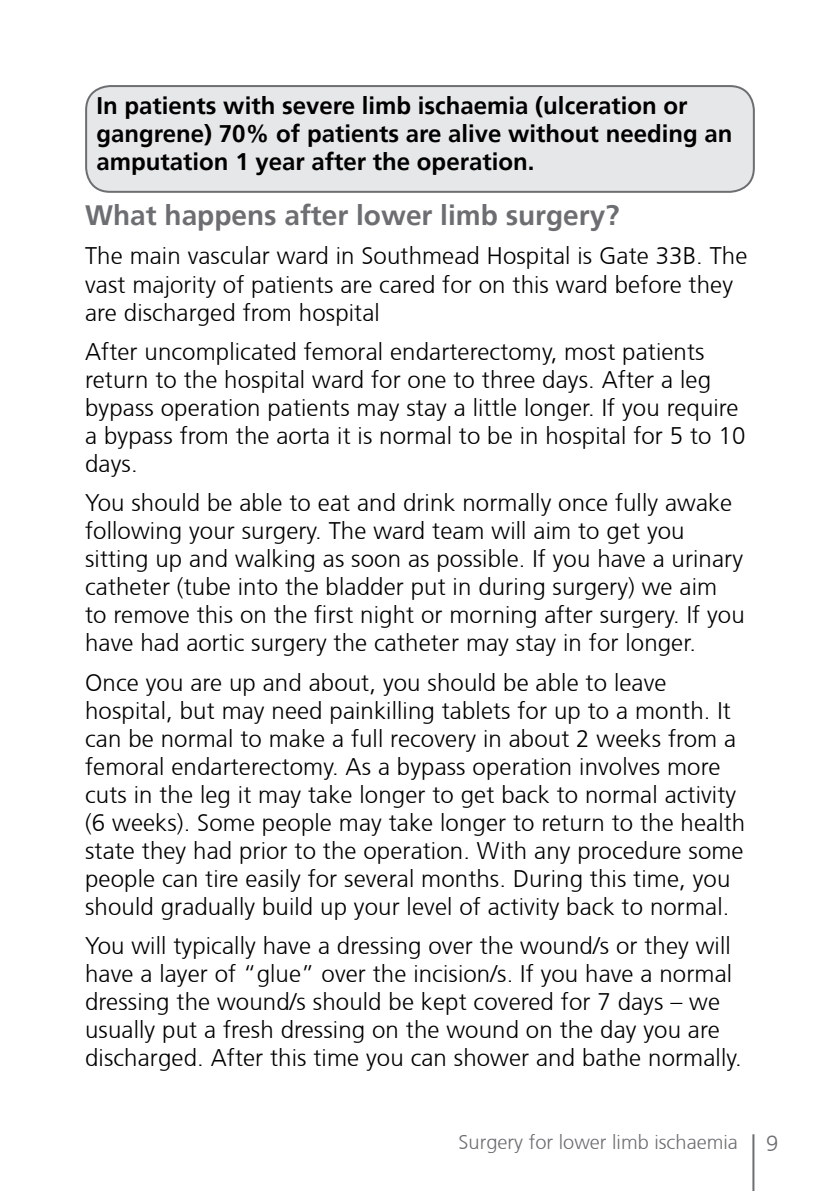
<style>
.page{position:relative;width:840px;height:1191px;background:#fff}
.page>*{position:absolute;margin:0;border:0;box-sizing:border-box;transform-origin:0 0}
.t1{font:700 28px "Frutiger";color:#6d6e71}
.t2{font:300 24px/28px "Frutiger CE";letter-spacing:.005em;color:#000}
.t3{font:700 24px/28px "Frutiger";color:#000}
.t4{font:300 22px "Frutiger CE";color:#6d6e71}
.t5{font:300 20px "Frutiger CE";color:#6d6e71}
</style>
<div class="page">
<div style="left:86px;top:86px;width:667px;height:106px;background:#e6e7e8;border-radius:24px"></div>
<div style="left:85px;top:85px;width:669px;height:108px;border:2px solid #6d6e71;border-radius:24px"></div>
<hr style="left:752px;top:1134px;width:2px;height:57px;background:#6d6e71">
<p class="t3" style="left:96px;top:92px;width:637px">In patients with severe limb ischaemia (ulceration or gangrene) 70% of patients are alive without needing an amputation 1 year after the operation.</p>
<p class="t1" style="left:85px;top:199px;width:535px">What happens after lower limb surgery?</p>
<p class="t2" style="left:85px;top:242px;width:663px">The main vascular ward in Southmead Hospital is Gate 33B. The vast majority of patients are cared for on this ward before they are discharged from hospital</p>
<p class="t2" style="left:85px;top:337px;width:661px">After uncomplicated femoral endarterectomy, most patients return to the hospital ward for one to three days. After a leg bypass operation patients may stay a little longer. If you require a bypass from the aorta it is normal to be in hospital for 5 to 10 days.</p>
<p class="t2" style="left:85px;top:489px;width:660px">You should be able to eat and drink normally once fully awake following your surgery. The ward team will aim to get you sitting up and walking as soon as possible. If you have a urinary catheter (tube into the bladder put in during surgery) we aim<br>to remove this on the first night or morning after surgery. If you have had aortic surgery the catheter may stay in for longer.</p>
<p class="t2" style="left:85px;top:668px;width:661px">Once you are up and about, you should be able to leave hospital, but may need painkilling tablets for up to a month. It can be normal to make a full recovery in about 2 weeks from a femoral endarterectomy. As a bypass operation involves more cuts in the leg it may take longer to get back to normal activity (6 weeks). Some people may take longer to return to the health state they had prior to the operation. With any procedure some people can tire easily for several months. During this time, you should gradually build up your level of activity back to normal.</p>
<p class="t2" style="left:85px;top:931px;width:657px">You will typically have a dressing over the wound/s or they will have a layer of “glue” over the incision/s. If you have a normal dressing the wound/s should be kept covered for 7 days – we usually put a fresh dressing on the wound on the day you are discharged. After this time you can shower and bathe normally.</p>
<p class="t5" style="left:458px;top:1130px;width:280px">Surgery for lower limb ischaemia</p>
<p class="t4" style="left:765px;top:1130px;width:14px">9</p>
</div>
